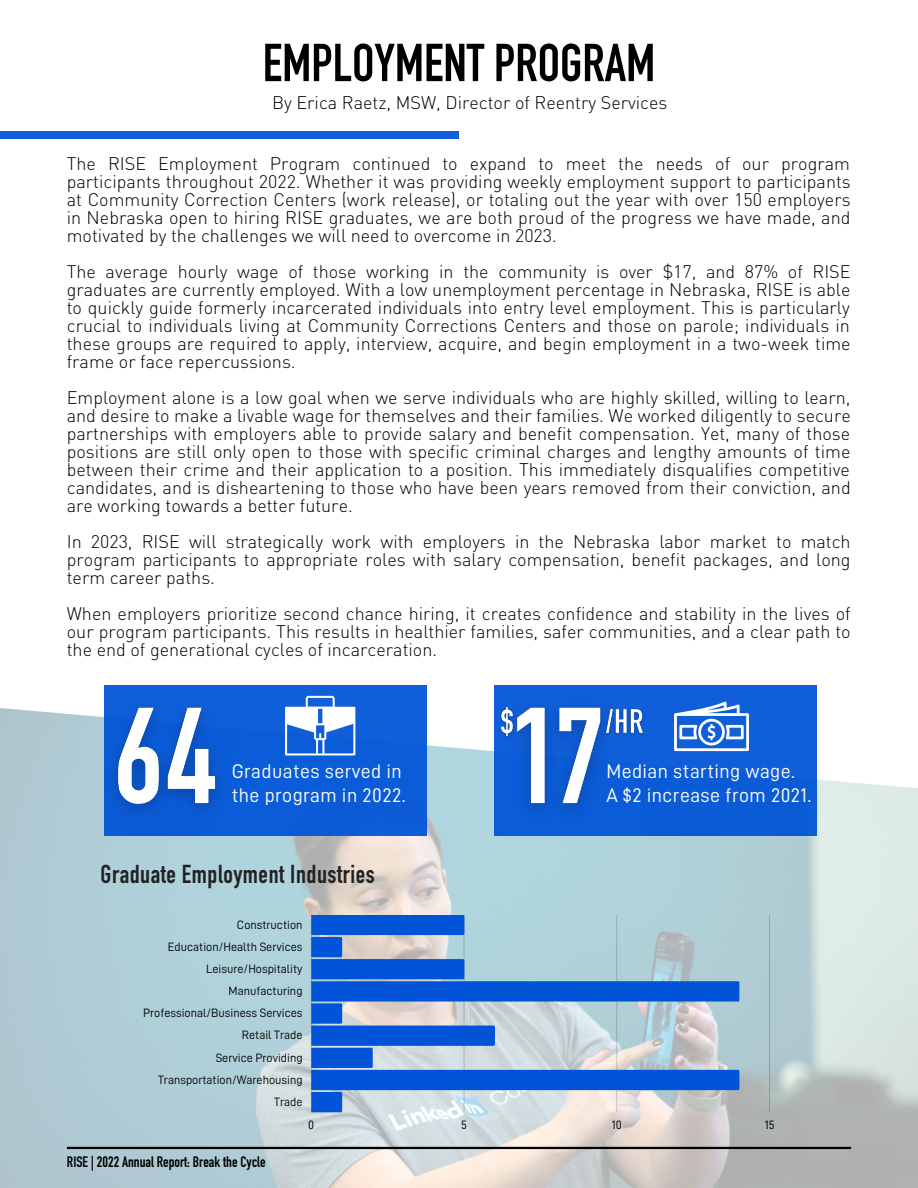
<style>
.page{position:relative;width:918px;height:1188px;background:#fff}
.page>*{position:absolute;margin:0;border:0;box-sizing:border-box;transform-origin:0 0}
.t1{font:52.5px "DIN Engschrift Std";color:#000}
.t2{font:25.5px "DIN Engschrift Std";letter-spacing:.02em;color:#222}
.t3{font:19.8px "D DIN";letter-spacing:.02em;color:#fff}
.t4{font:300 18px/18px "DIN";color:#000;text-align:justify}
.t5{font:15px "DIN Engschrift Std";color:#000}
.t6{font:12.15px "D DIN";color:#000}
</style>
<div class="page">
<img style="left:0;top:708px;width:918px;height:480px">
<hr style="left:67px;top:1147px;width:784px;height:2px;background:#000">
<svg style="left:311px;top:915px;width:459px;height:197px;background:#82a8d6"></svg>
<svg style="left:463px;top:915px;width:1px;height:20px"></svg>
<svg style="left:341px;top:937px;width:1px;height:20px"></svg>
<svg style="left:463px;top:959px;width:1px;height:20px"></svg>
<svg style="left:738px;top:981px;width:1px;height:21px"></svg>
<svg style="left:341px;top:1003px;width:1px;height:21px"></svg>
<svg style="left:493px;top:1026px;width:2px;height:20px"></svg>
<svg style="left:371px;top:1048px;width:2px;height:20px"></svg>
<svg style="left:738px;top:1070px;width:1px;height:20px"></svg>
<svg style="left:341px;top:1092px;width:1px;height:20px"></svg>
<div style="left:0;top:131px;width:459px;height:7px;background:#105eda"></div>
<div style="left:104px;top:685px;width:323px;height:151px;background:#0c5cd8"></div>
<svg style="left:285px;top:696px;width:70px;height:59px"></svg>
<img style="left:91px;top:707px;width:151px;height:163px">
<div style="left:495px;top:685px;width:322px;height:151px;background:#0d5cd8"></div>
<svg style="left:674px;top:702px;width:75px;height:49px"></svg>
<img style="left:488px;top:689px;width:136px;height:181px">
<img style="left:601px;top:705px;width:43px;height:44px">
<img style="left:496px;top:702px;width:24px;height:47px">
<p class="t1" style="left:263px;top:44px;width:394px">EMPLOYMENT PROGRAM</p>
<p class="t4" style="left:272px;top:93px;width:397px">By Erica Raetz, MSW, Director of Reentry Services</p>
<p class="t4" style="left:67px;top:154px;width:786px">The RISE Employment Program continued to expand to meet the needs of our program participants throughout 2022. Whether it was providing weekly employment support to participants at Community Correction Centers (work release), or totaling out the year with over 150 employers in Nebraska open to hiring RISE graduates, we are both proud of the progress we have made, and motivated by the challenges we will need to overcome in 2023.</p>
<p class="t4" style="left:67px;top:262px;width:785px">The average hourly wage of those working in the community is over $17, and 87% of RISE graduates are currently employed. With a low unemployment percentage in Nebraska, RISE is able to quickly guide formerly incarcerated individuals into entry level employment. This is particularly crucial to individuals living at Community Corrections Centers and those on parole; individuals in these groups are required to apply, interview, acquire, and begin employment in a two-week time frame or face repercussions.</p>
<p class="t4" style="left:67px;top:388px;width:786px">Employment alone is a low goal when we serve individuals who are highly skilled, willing to learn, and desire to make a livable wage for themselves and their families. We worked diligently to secure partnerships with employers able to provide salary and benefit compensation. Yet, many of those positions are still only open to those with specific criminal charges and lengthy amounts of time between their crime and their application to a position. This immediately disqualifies competitive candidates, and is disheartening to those who have been years removed from their conviction, and are working towards a better future.</p>
<p class="t4" style="left:67px;top:532px;width:785px">In 2023, RISE will strategically work with employers in the Nebraska labor market to match program participants to appropriate roles with salary compensation, benefit packages, and long term career paths.</p>
<p class="t4" style="left:67px;top:604px;width:785px">When employers prioritize second chance hiring, it creates confidence and stability in the lives of our program participants. This results in healthier families, safer communities, and a clear path to the end of generational cycles of incarceration.</p>
<p class="t3" style="left:232px;top:762px;width:172px">Graduates served in</p>
<p class="t3" style="left:232px;top:786px;width:175px">the program in 2022.</p>
<p class="t2" style="left:101px;top:865px;width:276px">Graduate Employment Industries</p>
<p class="t6" style="left:237px;top:919px;width:67px">Construction</p>
<p class="t6" style="left:168px;top:941px;width:136px">Education/Health Services</p>
<p class="t6" style="left:206px;top:963px;width:98px">Leisure/Hospitality</p>
<p class="t6" style="left:229px;top:985px;width:75px">Manufacturing</p>
<p class="t6" style="left:143px;top:1007px;width:161px">Professional/Business Services</p>
<p class="t6" style="left:242px;top:1029px;width:62px">Retail Trade</p>
<p class="t6" style="left:216px;top:1051px;width:88px">Service Providing</p>
<p class="t6" style="left:158px;top:1074px;width:146px">Transportation/Warehousing</p>
<p class="t6" style="left:274px;top:1096px;width:30px">Trade</p>
<p class="t3" style="left:606px;top:762px;width:190px">Median starting wage.</p>
<p class="t3" style="left:606px;top:786px;width:206px">A $2 increase from 2021.</p>
<p class="t5" style="left:67px;top:1156px;width:200px">RISE | 2022 Annual Report: Break the Cycle</p>
<p class="t6" style="left:308px;top:1119px;width:7px">0</p>
<p class="t6" style="left:461px;top:1119px;width:7px">5</p>
<p class="t6" style="left:612px;top:1119px;width:11px">10</p>
<p class="t6" style="left:765px;top:1119px;width:11px">15</p>
</div>
